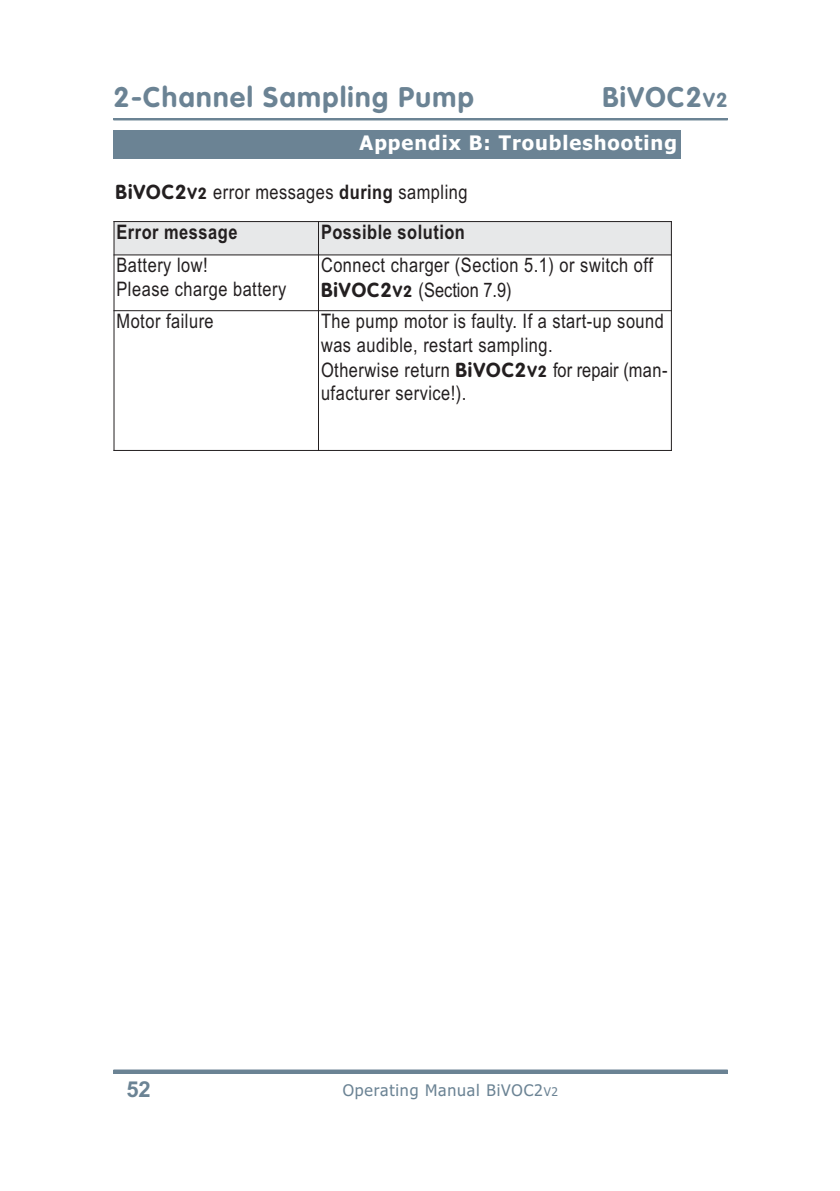
<style>
.page{position:relative;width:840px;height:1191px;background:#fff}
.page>*{position:absolute;margin:0;border:0;box-sizing:border-box;transform-origin:0 0}
.t1{font:700 28px "VAG Rounded";letter-spacing:.05em;color:#6b8394}
.t2{font:700 22px "Arial";color:#6b8394}
.t3{font:20px/24px "Arial Narrow";letter-spacing:.025em;color:#231f20}
.t4{font:700 20px "Arial Narrow";letter-spacing:.025em;color:#231f20}
.t5{font:700 20px "Tahoma";letter-spacing:.05em;color:#fff}
.t6{font:16px "Tahoma";letter-spacing:.05em;color:#6b8394}
.s1{font-size:20px}
.s2{font-family:"VAG Rounded";font-weight:700}
.s3{font-family:"VAG Rounded";font-weight:700;font-size:16px}
.s4{font-weight:700}
.s5{font-size:12px}
</style>
<div class="page">
<hr style="left:113px;top:118px;width:614px;height:2px;background:#6b8394">
<svg style="left:113px;top:1069px;width:614px;height:4px;background:#7d92a1"></svg>
<div style="left:113px;top:221px;width:205px;height:34px;background:#e7e8e9"></div>
<div style="left:318px;top:221px;width:353px;height:34px;background:#e7e8e9"></div>
<hr style="left:113px;top:221px;width:1px;height:230px;background:#231f20">
<hr style="left:318px;top:221px;width:1px;height:230px;background:#231f20">
<hr style="left:670px;top:221px;width:1px;height:230px;background:#231f20">
<hr style="left:113px;top:221px;width:558px;height:1px;background:#231f20">
<hr style="left:113px;top:254px;width:558px;height:1px;background:#231f20">
<hr style="left:113px;top:310px;width:558px;height:1px;background:#231f20">
<hr style="left:113px;top:450px;width:558px;height:1px;background:#231f20">
<div style="left:113px;top:130px;width:567px;height:29px;background:#6b8394"></div>
<h1 class="t1" style="left:113px;top:80px;width:362px">2-Channel Sampling Pump</h1>
<h1 class="t1" style="left:602px;top:80px;width:126px">BiVOC2<span class="s1">V2</span></h1>
<p class="t5" style="left:359px;top:132px;width:319px">Appendix B: Troubleshooting</p>
<p class="t3" style="left:115px;top:180px;width:353px"><span class="s2">BiVOC2</span><span class="s3">V2</span> error messages <span class="s4">during</span> sampling</p>
<p class="t4" style="left:116px;top:220px;width:122px">Error message</p>
<p class="t4" style="left:321px;top:220px;width:145px">Possible solution</p>
<p class="t3" style="left:116px;top:253px;width:171px">Battery low!<br>Please charge battery</p>
<p class="t3" style="left:321px;top:253px;width:333px;line-height:24.8px">Connect charger (Section 5.1) or switch off<br><span class="s2">BiVOC2</span><span class="s3">V2</span> (Section 7.9)</p>
<p class="t3" style="left:116px;top:309px;width:99px">Motor failure</p>
<p class="t3" style="left:321px;top:309px;width:348px">The pump motor is faulty. If a start-up sound was audible, restart sampling.<br>Otherwise return <span class="s2">BiVOC2</span><span class="s3">V2</span> for repair (man&shy;ufacturer service!).</p>
<p class="t2" style="left:126px;top:1077px;width:26px">52</p>
<p class="t6" style="left:342px;top:1081px;width:216px">Operating Manual BiVOC2<span class="s5">V2</span></p>
</div>
